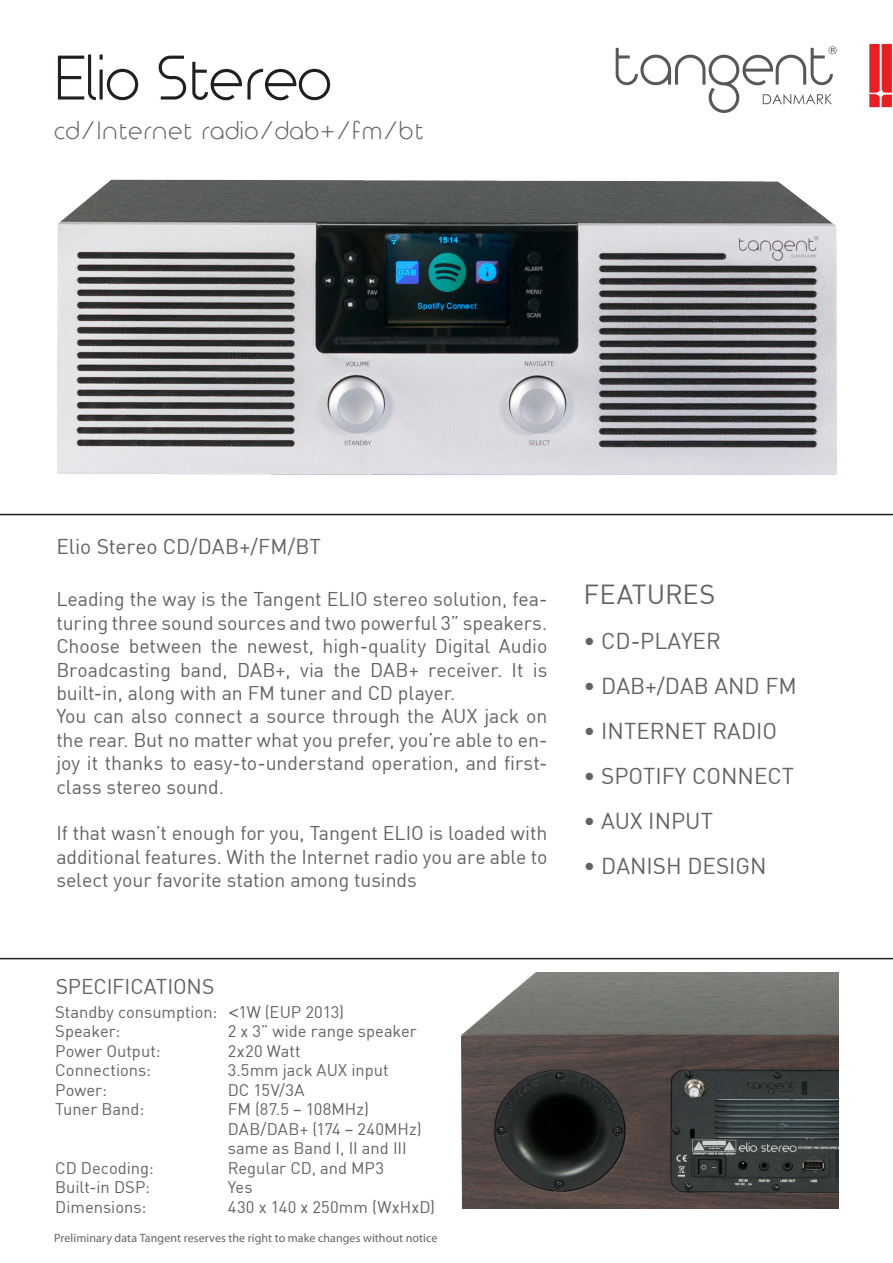
<style>
.page{position:relative;width:893px;height:1263px;background:#fff}
.page>*{position:absolute;margin:0;border:0;box-sizing:border-box;transform-origin:0 0}
.t1{font:60px "Time Burner";color:#231f20}
.t2{font:27px "DIN";letter-spacing:.005em;color:#636366}
.t3{font:24px "Time Burner";letter-spacing:.05em;color:#636366}
.t4{font:22.5px "DIN";color:#636366}
.t5{font:21px "DIN";letter-spacing:-.005em;color:#636366}
.t6{font:19.5px/23.4px "DIN";letter-spacing:-.005em;color:#636366;text-align:justify}
.t7{font:16.5px "DIN";color:#636366}
.t8{font:16.5px "DIN";letter-spacing:.02em;color:#636366}
.t9{font:12px "Myriad Pro";letter-spacing:.005em;color:#636366}
.s1{font-family:"Tahoma"}
</style>
<div class="page">
<hr style="left:0;top:958px;width:893px;height:1px;background:#231f20">
<svg style="left:616px;top:46px;width:221px;height:28px"></svg>
<svg style="left:869px;top:44px;width:23px;height:30px"></svg>
<img style="left:0;top:74px;width:893px;height:442px">
<img style="left:461px;top:973px;width:378px;height:236px">
<p class="t1" style="left:54px;top:45px;width:279px">Elio Stereo</p>
<p class="t3" style="left:54px;top:117px;width:371px">cd/Internet radio/dab+/fm/bt</p>
<p class="t5" style="left:56px;top:534px;width:266px">Elio Stereo CD/DAB+/FM/BT</p>
<p class="t6" style="left:56px;top:587px;width:493px">Leading the way is the Tangent ELIO stereo solution, fea&shy;turing three sound sources and two powerful 3” speakers.<br>Choose between the newest, high-quality Digital Audio Broadcasting band, DAB+, via the DAB+ receiver. It is built-in, along with an FM tuner and CD player.</p>
<p class="t6" style="left:56px;top:704px;width:493px">You can also connect a source through the AUX jack on the rear. But no matter what you prefer, you’re able to en&shy;joy it thanks to easy-to-understand operation, and first&shy;class stereo sound.</p>
<p class="t6" style="left:56px;top:821px;width:493px">If that wasn’t enough for you, Tangent ELIO is loaded with additional features. With the Internet radio you are able to select your favorite station among tusinds</p>
<p class="t5" style="left:56px;top:973px;width:160px">SPECIFICATIONS</p>
<p class="t7" style="left:55px;top:1002px;width:290px">Standby consumption: <span class="s1">&lt;</span>1W (EUP 2013)</p>
<p class="t7" style="left:55px;top:1021px;width:67px">Speaker:</p>
<p class="t7" style="left:228px;top:1021px;width:191px">2 x 3” wide range speaker</p>
<p class="t7" style="left:55px;top:1041px;width:107px">Power Output:</p>
<p class="t8" style="left:228px;top:1041px;width:74px">2x20 Watt</p>
<p class="t7" style="left:55px;top:1060px;width:97px">Connections:</p>
<p class="t7" style="left:228px;top:1060px;width:162px">3.5mm jack AUX input</p>
<p class="t7" style="left:55px;top:1080px;width:53px">Power:</p>
<p class="t7" style="left:228px;top:1080px;width:78px">DC 15V/3A</p>
<p class="t7" style="left:55px;top:1099px;width:91px">Tuner Band:</p>
<p class="t7" style="left:228px;top:1099px;width:143px">FM (87.5 – 108MHz)</p>
<p class="t7" style="left:228px;top:1119px;width:195px">DAB/DAB+ (174 – 240MHz)</p>
<p class="t7" style="left:228px;top:1138px;width:180px">same as Band I, II and III</p>
<p class="t7" style="left:55px;top:1158px;width:100px">CD Decoding:</p>
<p class="t7" style="left:228px;top:1158px;width:158px">Regular CD, and MP3</p>
<p class="t7" style="left:55px;top:1177px;width:96px">Built-in DSP:</p>
<p class="t7" style="left:228px;top:1177px;width:26px">Yes</p>
<p class="t7" style="left:55px;top:1197px;width:93px">Dimensions:</p>
<p class="t7" style="left:228px;top:1197px;width:209px">430 x 140 x 250mm (WxHxD)</p>
<p class="t9" style="left:54px;top:1230px;width:385px">Preliminary data Tangent reserves the right to make changes without notice</p>
<p class="t2" style="left:584px;top:578px;width:133px">FEATURES</p>
<p class="t4" style="left:584px;top:627px;width:139px">• CD-PLAYER</p>
<p class="t4" style="left:584px;top:672px;width:215px">• DAB+/DAB AND FM</p>
<p class="t4" style="left:584px;top:717px;width:195px">• INTERNET RADIO</p>
<p class="t4" style="left:584px;top:762px;width:212px">• SPOTIFY CONNECT</p>
<p class="t4" style="left:584px;top:807px;width:131px">• AUX INPUT</p>
<p class="t4" style="left:584px;top:852px;width:185px">• DANISH DESIGN</p>
</div>
